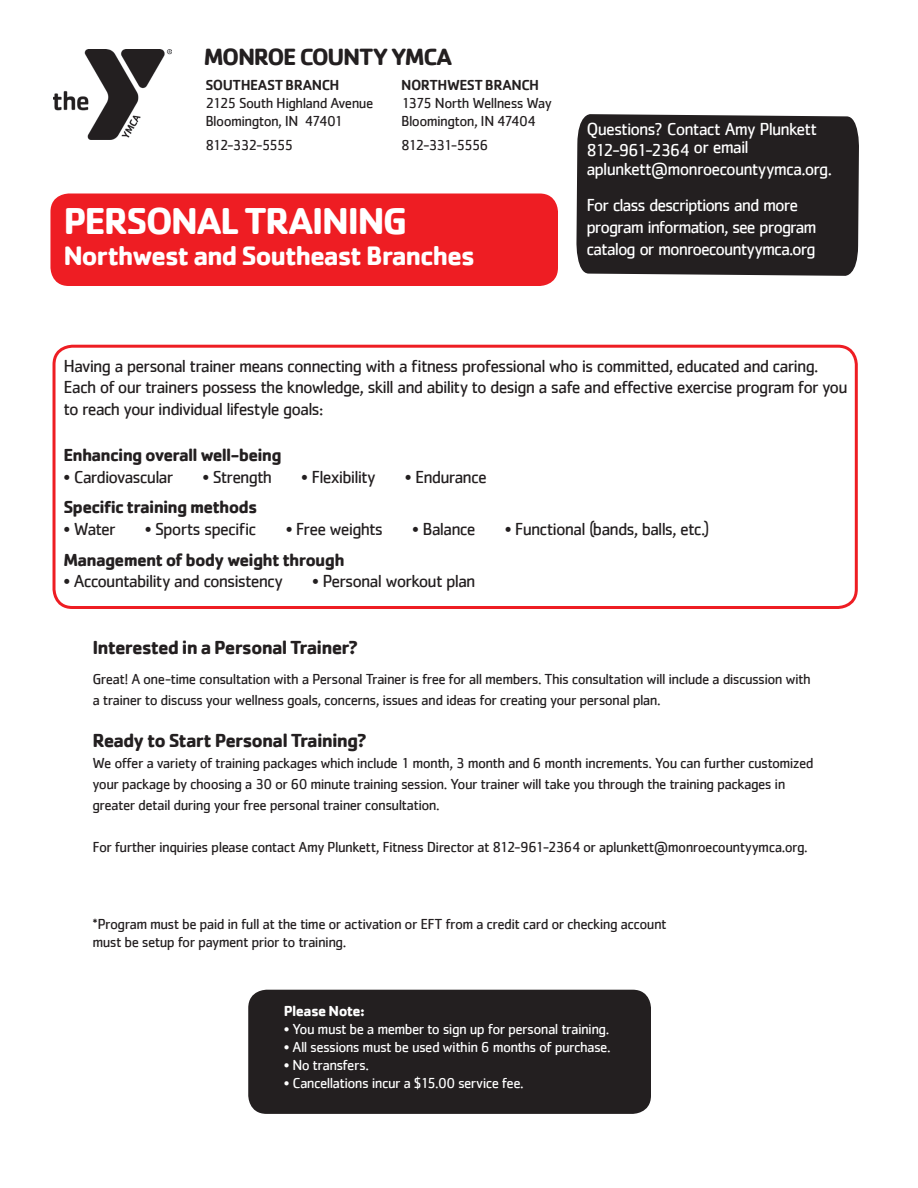
<style>
.page{position:relative;width:918px;height:1188px;background:#fff}
.page>*{position:absolute;margin:0;border:0;box-sizing:border-box;transform-origin:0 0}
.t1{font:700 38.7px "Cachet";letter-spacing:-.05em;color:#fff}
.t2{font:700 27.6px "Cachet";letter-spacing:-.05em;color:#fff}
.t3{font:700 24.3px "Cachet";letter-spacing:-.06em;color:#231f20}
.t4{font:700 19.5px "Cachet";letter-spacing:-.045em;color:#231f20}
.t5{font:18px/21.6px "Cachet";letter-spacing:-.05em;color:#231f20}
.t6{font:18px/21.6px "Cachet";letter-spacing:-.055em;color:#fff}
.t7{font:700 18px "Cachet";letter-spacing:-.045em;color:#231f20}
.Class_description_pa{font:15px/21px "Cachet";letter-spacing:-.04em;color:#231f20}
.t8{font:15px "Cachet";letter-spacing:-.04em;color:#fff}
.Class_description_pa-2{font:500 15px "Cachet";letter-spacing:-.035em;color:#231f20}
.Class_description_pa-3{font:15px "Cachet";letter-spacing:-.08em;color:#231f20}
.t9{font:700 15px "Cachet";letter-spacing:-.045em;color:#fff}
</style>
<div class="page">
<div style="left:248px;top:990px;width:403px;height:124px;background:#231f20;border-radius:18px"></div>
<img style="left:54px;top:50px;width:117px;height:89px">
<div style="left:576px;top:114px;width:283px;height:162px;background:#231f20"></div>
<div style="left:50px;top:194px;width:508px;height:92px;background:#ee1d23;border-radius:18px"></div>
<div style="left:53px;top:345px;width:805px;height:264px;border:3px solid #ee1d23;border-radius:18px"></div>
<p class="t3" style="left:204px;top:41px;width:250px">MONROE COUNTY YMCA</p>
<p class="Class_description_pa-2" style="left:205px;top:76px;width:136px">SOUTHEAST BRANCH</p>
<p class="Class_description_pa" style="left:205px;top:93px;width:170px">2125 South Highland Avenue</p>
<p class="Class_description_pa" style="left:205px;top:111px;width:139px">Bloomington, IN 47401</p>
<p class="Class_description_pa-3" style="left:205px;top:137px;width:90px">812-332-5555</p>
<p class="Class_description_pa-2" style="left:401px;top:76px;width:140px">NORTHWEST BRANCH</p>
<p class="Class_description_pa" style="left:401px;top:93px;width:152px">1375 North Wellness Way</p>
<p class="Class_description_pa" style="left:401px;top:111px;width:136px">Bloomington, IN 47404</p>
<p class="Class_description_pa-3" style="left:401px;top:137px;width:89px">812-331-5556</p>
<p class="t1" style="left:63px;top:196px;width:346px">PERSONAL TRAINING</p>
<p class="t2" style="left:63px;top:237px;width:413px">Northwest and Southeast Branches</p>
<p class="t6" style="left:586px;top:117px;width:232px">Questions? Contact Amy Plunkett<br>812-961-2364 or email</p>
<p class="t6" style="left:586px;top:158px;width:247px">aplunkett@monroecountyymca.org.</p>
<p class="t6" style="left:586px;top:194px;width:232px">For class descriptions and more program information, see program catalog or monroecountyymca.org</p>
<p class="t5" style="left:63px;top:355px;width:786px">Having a personal trainer means connecting with a fitness professional who is committed, educated and caring.<br>Each of our trainers possess the knowledge, skill and ability to design a safe and effective exercise program for you to reach your individual lifestyle goals:</p>
<p class="t7" style="left:63px;top:443px;width:220px">Enhancing overall well-being</p>
<p class="t5" style="left:63px;top:466px;width:112px">• Cardiovascular</p>
<p class="t5" style="left:203px;top:466px;width:71px">• Strength</p>
<p class="t5" style="left:301px;top:466px;width:76px">• Flexibility</p>
<p class="t5" style="left:405px;top:466px;width:84px">• Endurance</p>
<p class="t7" style="left:63px;top:496px;width:196px">Specific training methods</p>
<p class="t5" style="left:63px;top:518px;width:54px">• Water</p>
<p class="t5" style="left:145px;top:518px;width:113px">• Sports specific</p>
<p class="t5" style="left:286px;top:518px;width:99px">• Free weights</p>
<p class="t5" style="left:412px;top:518px;width:65px">• Balance</p>
<p class="t5" style="left:505px;top:518px;width:206px">• Functional (bands, balls, etc.)</p>
<p class="t7" style="left:63px;top:548px;width:283px">Management of body weight through</p>
<p class="t5" style="left:63px;top:570px;width:221px">• Accountability and consistency</p>
<p class="t5" style="left:312px;top:570px;width:165px">• Personal workout plan</p>
<p class="t4" style="left:93px;top:635px;width:267px">Interested in a Personal Trainer?</p>
<p class="Class_description_pa" style="left:93px;top:668px;width:720px">Great! A one-time consultation with a Personal Trainer is free for all members. This consultation will include a discussion with a trainer to discuss your wellness goals, concerns, issues and ideas for creating your personal plan.</p>
<p class="t4" style="left:93px;top:728px;width:276px">Ready to Start Personal Training?</p>
<p class="Class_description_pa" style="left:93px;top:752px;width:723px">We offer a variety of training packages which include 1 month, 3 month and 6 month increments. You can further customized your package by choosing a 30 or 60 minute training session. Your trainer will take you through the training packages in greater detail during your free personal trainer consultation.</p>
<p class="Class_description_pa" style="left:93px;top:836px;width:717px">For further inquiries please contact Amy Plunkett, Fitness Director at 812-961-2364 or aplunkett@monroecountyymca.org.</p>
<p class="Class_description_pa" style="left:93px;top:914px;width:576px">*Program must be paid in full at the time or activation or EFT from a credit card or checking account</p>
<p class="Class_description_pa" style="left:93px;top:932px;width:255px">must be setup for payment prior to training.</p>
<p class="t9" style="left:284px;top:1001px;width:83px">Please Note:</p>
<p class="t8" style="left:284px;top:1020px;width:327px">• You must be a member to sign up for personal training.</p>
<p class="t8" style="left:284px;top:1038px;width:328px">• All sessions must be used within 6 months of purchase.</p>
<p class="t8" style="left:284px;top:1056px;width:87px">• No transfers.</p>
<p class="t8" style="left:284px;top:1074px;width:241px">• Cancellations incur a $15.00 service fee.</p>
</div>
